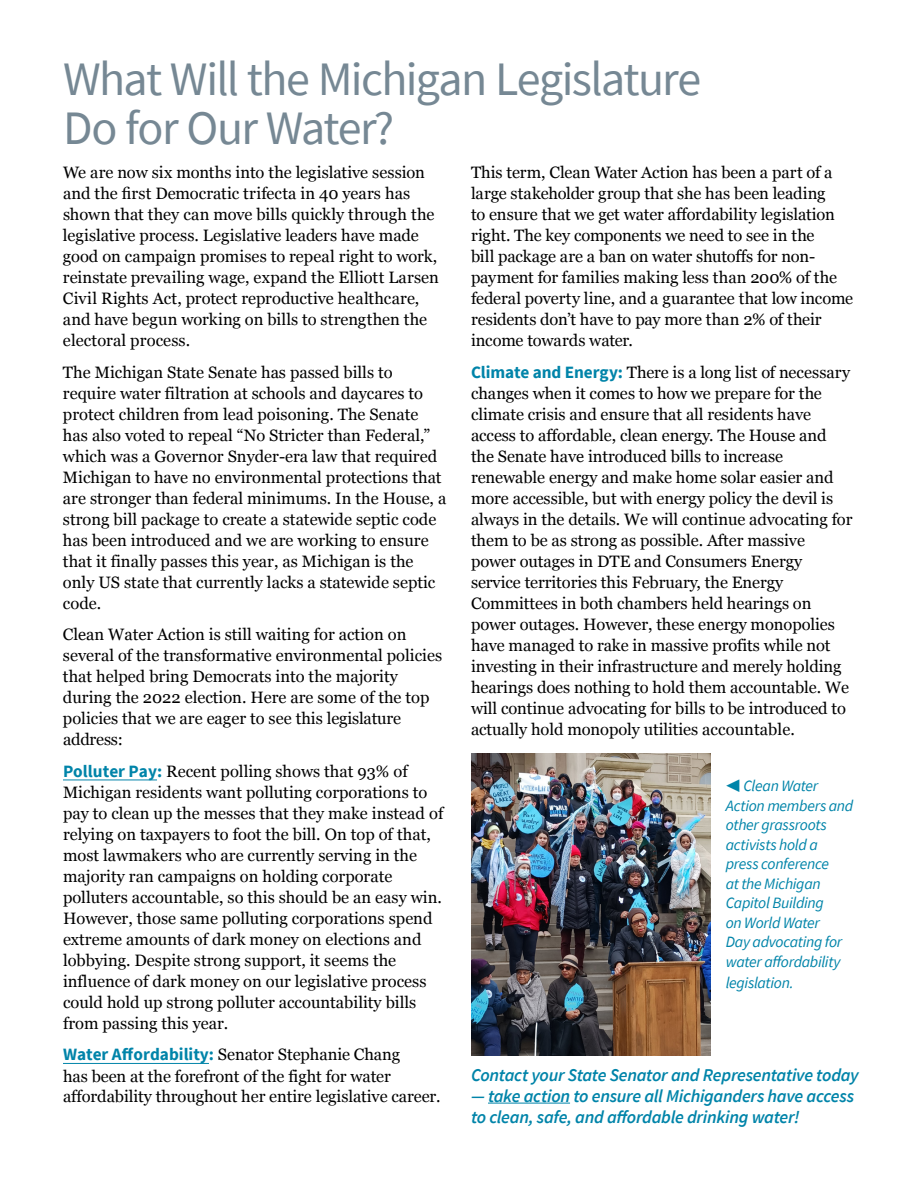
<style>
.page{position:relative;width:918px;height:1188px;background:#fff}
.page>*{position:absolute;margin:0;border:0;box-sizing:border-box;transform-origin:0 0}
._16_Orange_Semibold_Italic_Head{font:48px/49.5px "Source Sans Pro";letter-spacing:-.035em;color:#768894}
._16_News_Body_text{font:italic 600 18px/21px "Source Sans Pro";letter-spacing:-.015em;color:#0084a9}
._16_News_Body_text-2{font:16.5px/21px "Georgia";color:#000}
._16_Caption_1{font:italic 15.75px/19.5px "Source Sans Pro";letter-spacing:-.02em;color:#0084a9}
.s1{font-family:"Source Sans Pro";font-weight:700;font-size:17.25px;color:#0084a9}
</style>
<div class="page">
<img style="left:471px;top:754px;width:240px;height:301px">
<hr style="left:488px;top:1103px;width:82px;height:1px;background:#0084a9">
<hr style="left:63px;top:780px;width:94px;height:1px;background:#0084a9">
<hr style="left:63px;top:1063px;width:146px;height:1px;background:#0084a9">
<p class="_16_Orange_Semibold_Italic_Head" style="left:63px;top:54px;width:640px">What Will the Michigan Legislature<br>Do for Our Water?</p>
<p class="_16_News_Body_text-2" style="left:471px;top:161px;width:384px">This term, Clean Water Action has been a part of a large stakeholder group that she has been leading<br>to ensure that we get water affordability legislation right. The key components we need to see in the<br>bill package are a ban on water shutoffs for non&shy;payment for families making less than 200% of the federal poverty line, and a guarantee that low income residents don’t have to pay more than 2% of their income towards water.</p>
<p class="_16_News_Body_text-2" style="left:471px;top:361px;width:383px"><span class="s1">Climate and Energy:</span> There is a long list of necessary changes when it comes to how we prepare for the climate crisis and ensure that all residents have access to affordable, clean energy. The House and the Senate have introduced bills to increase renewable energy and make home solar easier and more accessible, but with energy policy the devil is always in the details. We will continue advocating for them to be as strong as possible. After massive power outages in DTE and Consumers Energy service territories this February, the Energy Committees in both chambers held hearings on power outages. However, these energy monopolies have managed to rake in massive profits while not investing in their infrastructure and merely holding hearings does nothing to hold them accountable. We will continue advocating for bills to be introduced to actually hold monopoly utilities accountable.</p>
<p class="_16_News_Body_text-2" style="left:63px;top:161px;width:377px">We are now six months into the legislative session and the first Democratic trifecta in 40 years has shown that they can move bills quickly through the legislative process. Legislative leaders have made good on campaign promises to repeal right to work, reinstate prevailing wage, expand the Elliott Larsen Civil Rights Act, protect reproductive healthcare, and have begun working on bills to strengthen the electoral process.</p>
<p class="_16_News_Body_text-2" style="left:63px;top:361px;width:385px">The Michigan State Senate has passed bills to require water filtration at schools and daycares to protect children from lead poisoning. The Senate has also voted to repeal “No Stricter than Federal,” which was a Governor Snyder-era law that required Michigan to have no environmental protections that are stronger than federal minimums. In the House, a strong bill package to create a statewide septic code has been introduced and we are working to ensure that it finally passes this year, as Michigan is the only US state that currently lacks a statewide septic code.</p>
<p class="_16_News_Body_text-2" style="left:63px;top:624px;width:381px">Clean Water Action is still waiting for action on several of the transformative environmental policies that helped bring Democrats into the majority during the 2022 election. Here are some of the top policies that we are eager to see this legislature address:</p>
<p class="_16_News_Body_text-2" style="left:63px;top:760px;width:382px"><span class="s1">Polluter Pay:</span> Recent polling shows that 93% of Michigan residents want polluting corporations to pay to clean up the messes that they make instead of relying on taxpayers to foot the bill. On top of that, most lawmakers who are currently serving in the majority ran campaigns on holding corporate polluters accountable, so this should be an easy win.<br>However, those same polluting corporations spend extreme amounts of dark money on elections and lobbying. Despite strong support, it seems the influence of dark money on our legislative process could hold up strong polluter accountability bills from passing this year.</p>
<p class="_16_News_Body_text-2" style="left:63px;top:1043px;width:379px"><span class="s1">Water Affordability:</span> Senator Stephanie Chang<br>has been at the forefront of the fight for water affordability throughout her entire legislative career.</p>
<p class="_16_Caption_1" style="left:726px;top:776px;width:129px">◀ Clean Water<br>Action members and other grassroots activists hold a press conference<br>at the Michigan<br>Capitol Building<br>on World Water<br>Day advocating for water affordability</p>
<p class="_16_Caption_1" style="left:726px;top:973px;width:69px">legislation.</p>
<p class="_16_News_Body_text" style="left:471px;top:1064px;width:389px">Contact your State Senator and Representative today</p>
<p class="_16_News_Body_text" style="left:471px;top:1085px;width:385px">— take action to ensure all Michiganders have access to clean, safe, and affordable drinking water!</p>
</div>
